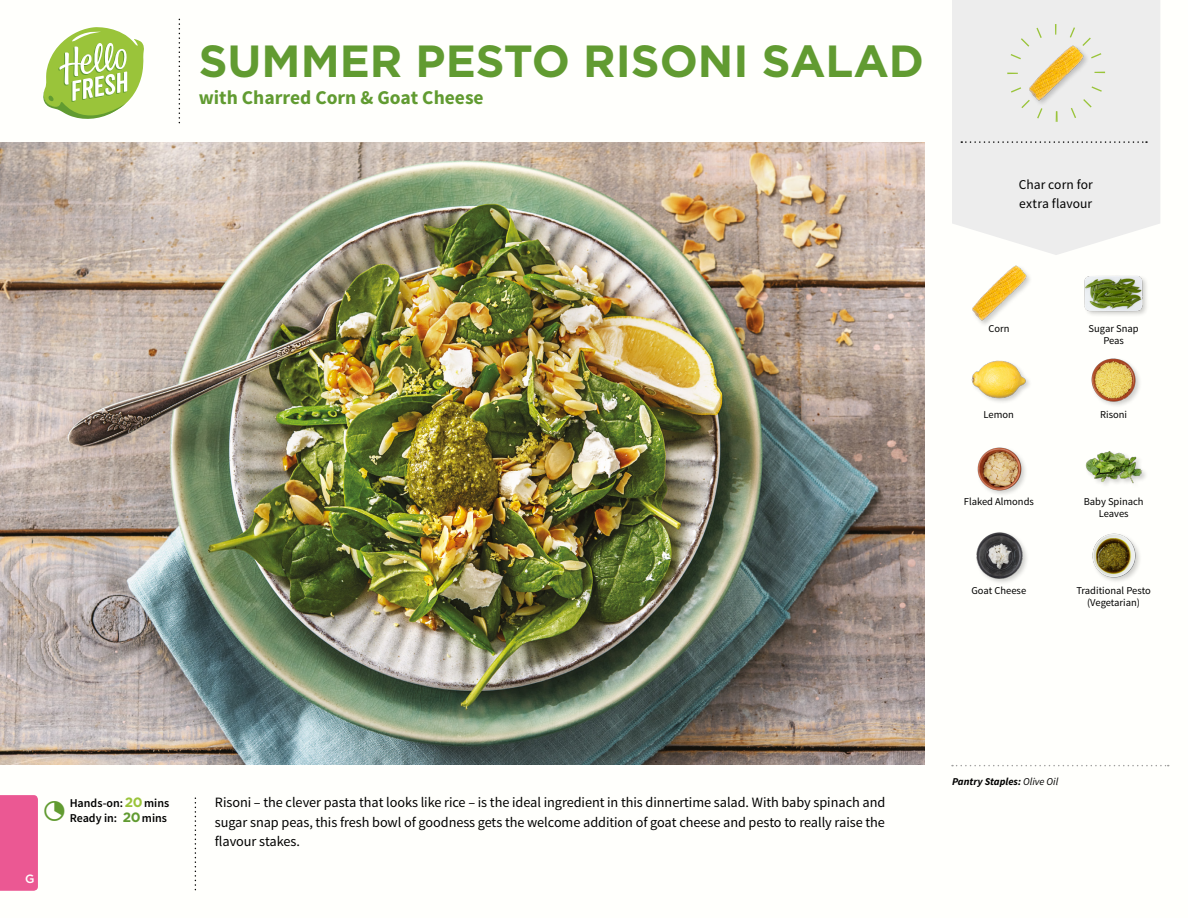
<style>
.page{position:relative;width:1188px;height:918px;background:#fff}
.page>*{position:absolute;margin:0;border:0;box-sizing:border-box;transform-origin:0 0}
.t1{font:700 45px "Gotham";color:#619b31}
.t2{font:700 19.5px "Source Sans Pro";color:#619b31}
.t3{font:14.25px/19.5px "Source Sans Pro";letter-spacing:-.005em;color:#000;text-align:justify}
.t4{font:13.5px/18.9px "Source Sans Pro";letter-spacing:.005em;color:#000}
.t5{font:600 12px "Source Sans Pro";color:#000}
.t6{font:500 12px "Gotham";color:#fff}
.t7{font:10.5px/12px "Source Sans Pro";color:#000;text-align:center}
.t8{font:italic 700 10.5px "Source Sans Pro";color:#000}
.s1{color:#619b31}
.s2{font-family:"Gotham";font-weight:700;font-size:13.5px;color:#619b31}
.s3{font-family:"Gotham";font-weight:700;font-size:13.5px;color:#9ac43a}
.s4{font-weight:400}
</style>
<div class="page">
<svg style="left:43px;top:27px;width:101px;height:92px"></svg>
<div style="left:0;top:795px;width:38px;height:96px;background:#eb5893"></div>
<div style="left:1084px;top:449px;width:65px;height:41px;background:#000;opacity:.2"></div>
<img style="left:1085px;top:449px;width:58px;height:41px">
<img style="left:1091px;top:358px;width:49px;height:48px">
<img style="left:977px;top:447px;width:49px;height:48px">
<img style="left:1092px;top:533px;width:48px;height:49px">
<div style="left:976px;top:531px;width:53px;height:54px;background:#000;opacity:.2"></div>
<img style="left:976px;top:532px;width:47px;height:47px">
<img style="left:971px;top:360px;width:57px;height:43px">
<div style="left:1084px;top:275px;width:65px;height:43px;background:#000;opacity:.2"></div>
<img style="left:1085px;top:275px;width:57px;height:43px">
<img style="left:972px;top:265px;width:56px;height:57px">
<svg style="left:952px;top:0;width:208px;height:255px;fill:#ededed"></svg>
<img style="left:0;top:142px;width:925px;height:623px">
<svg style="left:179px;top:0;width:968px;height:143px"></svg>
<svg style="left:952px;top:765px;width:217px;height:1px"></svg>
<div style="left:1028px;top:44px;width:62px;height:63px;background:#000;opacity:.2"></div>
<img style="left:1027px;top:44px;width:58px;height:57px">
<h1 class="t1" style="left:199px;top:31px;width:727px">SUMMER PESTO RISONI SALAD</h1>
<h2 class="t2" style="left:199px;top:85px;width:286px">with Charred Corn &amp; Goat Cheese</h2>
<p class="t4" style="left:1019px;top:175px;width:76px">Char corn for extra flavour</p>
<p class="t7" style="left:988px;top:322px;width:23px">Corn</p>
<p class="t7" style="left:1089px;top:322px;width:52px">Sugar Snap<br>Peas</p>
<p class="t7" style="left:984px;top:409px;width:32px">Lemon</p>
<p class="t7" style="left:1100px;top:409px;width:29px">Risoni</p>
<p class="t7" style="left:964px;top:496px;width:72px">Flaked Almonds</p>
<p class="t7" style="left:1084px;top:496px;width:61px">Baby Spinach<br>Leaves</p>
<p class="t7" style="left:972px;top:584px;width:56px">Goat Cheese</p>
<p class="t7" style="left:1076px;top:584px;width:76px">Traditional Pesto (Vegetarian)</p>
<p class="t5" style="left:43px;top:811px;width:126px"><span class="s1">✔</span> Ready in: <span class="s2">20</span>mins</p>
<p class="t3" style="left:215px;top:793px;width:672px">Risoni – the clever pasta that looks like rice – is the ideal ingredient in this dinnertime salad. With baby spinach and sugar snap peas, this fresh bowl of goodness gets the welcome addition of goat cheese and pesto to really raise the flavour stakes.</p>
<p class="t5" style="left:70px;top:796px;width:101px">Hands-on:<span class="s3">20</span>mins</p>
<p class="t6" style="left:25px;top:871px;width:11px">G</p>
<p class="t8" style="left:952px;top:775px;width:108px">Pantry Staples: <span class="s4">Olive Oil</span></p>
</div>
